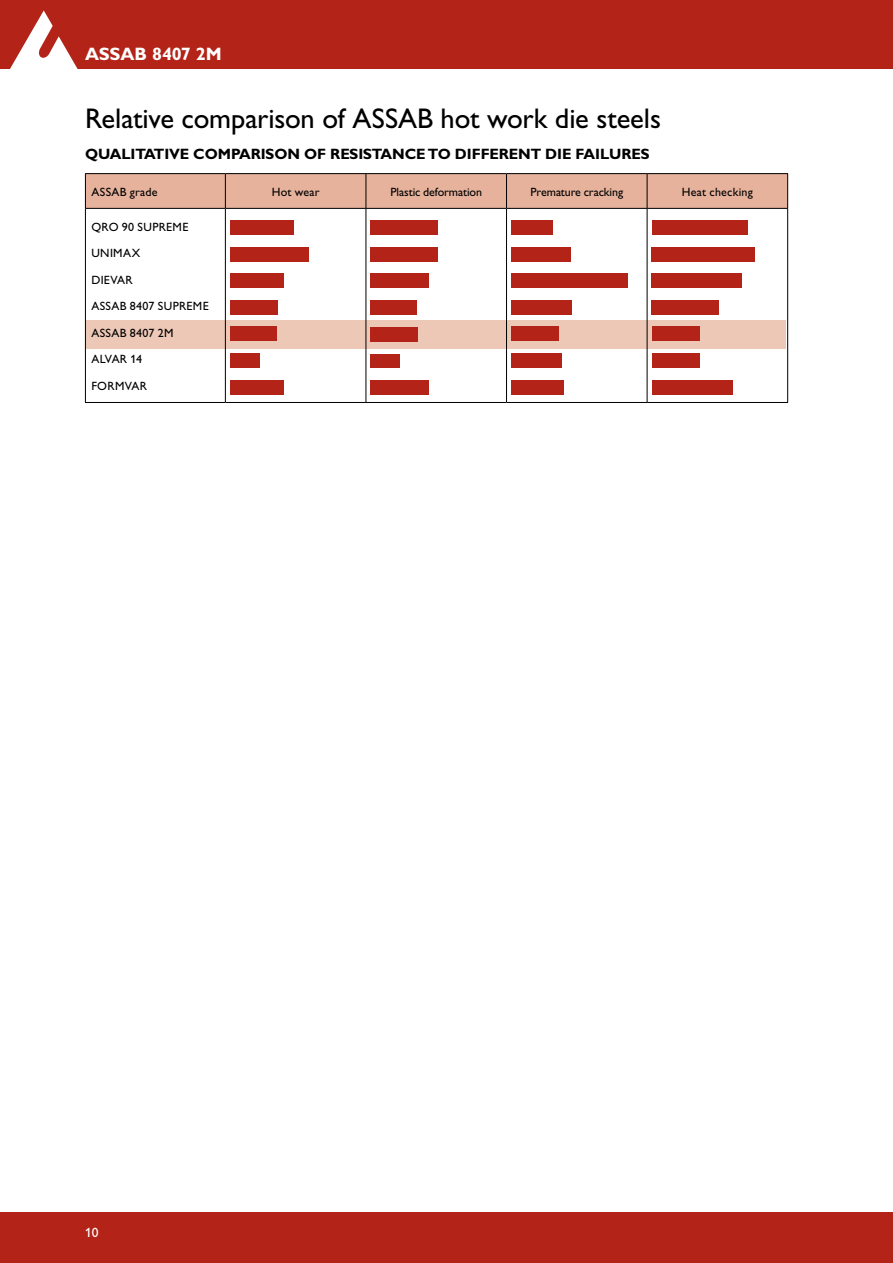
<style>
.page{position:relative;width:893px;height:1263px;background:#fff}
.page>*{position:absolute;margin:0;border:0;box-sizing:border-box;transform-origin:0 0}
.t1{font:28.5px "Assab Gill";letter-spacing:-.005em;color:#000}
.t2{font:700 18px "Assab Gill";color:#fff}
.t3{font:700 15px "Assab Gill";letter-spacing:-.005em;color:#000}
.t4{font:13.5px "Assab Gill";color:#fff}
.t5{font:12px "Assab Gill";letter-spacing:.02em;color:#000}
.t6{font:12px "Assab Gill";letter-spacing:-.005em;color:#000}
.t7{font:12px "Assab Gill";letter-spacing:-.01em;color:#000}
</style>
<div class="page">
<div style="left:0;top:1212px;width:893px;height:51px;background:#b32317"></div>
<div style="left:0;top:0;width:893px;height:68px;background:#b32317"></div>
<svg style="left:6px;top:10px;width:76px;height:59px"></svg>
<div style="left:85px;top:320px;width:701px;height:29px;background:#eec8b7"></div>
<div style="left:86px;top:174px;width:701px;height:34px;background:#e6b29c"></div>
<hr style="left:85px;top:173px;width:140px;height:1px;background:#000">
<hr style="left:85px;top:174px;width:1px;height:34px;background:#000">
<hr style="left:225px;top:173px;width:141px;height:1px;background:#000">
<hr style="left:225px;top:174px;width:1px;height:34px;background:#000">
<hr style="left:366px;top:173px;width:140px;height:1px;background:#000">
<hr style="left:366px;top:174px;width:1px;height:34px;background:#000">
<hr style="left:506px;top:173px;width:141px;height:1px;background:#000">
<hr style="left:506px;top:174px;width:1px;height:34px;background:#000">
<hr style="left:647px;top:173px;width:141px;height:1px;background:#000">
<hr style="left:647px;top:174px;width:1px;height:34px;background:#000">
<hr style="left:787px;top:174px;width:1px;height:34px;background:#000">
<hr style="left:85px;top:208px;width:140px;height:1px;background:#000">
<hr style="left:85px;top:209px;width:1px;height:193px;background:#000">
<hr style="left:225px;top:208px;width:141px;height:1px;background:#000">
<hr style="left:225px;top:209px;width:1px;height:193px;background:#000">
<hr style="left:366px;top:208px;width:140px;height:1px;background:#000">
<hr style="left:366px;top:209px;width:1px;height:193px;background:#000">
<hr style="left:506px;top:208px;width:141px;height:1px;background:#000">
<hr style="left:506px;top:209px;width:1px;height:193px;background:#000">
<hr style="left:647px;top:208px;width:141px;height:1px;background:#000">
<hr style="left:647px;top:209px;width:1px;height:193px;background:#000">
<hr style="left:787px;top:209px;width:1px;height:193px;background:#000">
<hr style="left:85px;top:402px;width:140px;height:1px;background:#000">
<hr style="left:225px;top:402px;width:141px;height:1px;background:#000">
<hr style="left:366px;top:402px;width:140px;height:1px;background:#000">
<hr style="left:506px;top:402px;width:141px;height:1px;background:#000">
<hr style="left:647px;top:402px;width:141px;height:1px;background:#000">
<div style="left:230px;top:353px;width:30px;height:15px;background:#b32317"></div>
<div style="left:370px;top:301px;width:46px;height:14px;background:#b32317"></div>
<div style="left:370px;top:274px;width:58px;height:14px;background:#b32317"></div>
<div style="left:370px;top:247px;width:67px;height:14px;background:#b32317"></div>
<div style="left:370px;top:220px;width:68px;height:15px;background:#b32317"></div>
<div style="left:370px;top:327px;width:48px;height:14px;background:#b32317"></div>
<div style="left:370px;top:354px;width:30px;height:14px;background:#b32317"></div>
<div style="left:370px;top:381px;width:58px;height:14px;background:#b32317"></div>
<div style="left:652px;top:273px;width:90px;height:15px;background:#b32317"></div>
<div style="left:652px;top:247px;width:103px;height:14px;background:#b32317"></div>
<div style="left:652px;top:300px;width:67px;height:15px;background:#b32317"></div>
<div style="left:652px;top:220px;width:95px;height:15px;background:#b32317"></div>
<div style="left:652px;top:327px;width:47px;height:14px;background:#b32317"></div>
<div style="left:652px;top:353px;width:47px;height:15px;background:#b32317"></div>
<div style="left:652px;top:381px;width:81px;height:14px;background:#b32317"></div>
<div style="left:511px;top:274px;width:117px;height:14px;background:#b32317"></div>
<div style="left:511px;top:247px;width:60px;height:14px;background:#b32317"></div>
<div style="left:511px;top:300px;width:61px;height:15px;background:#b32317"></div>
<div style="left:511px;top:220px;width:42px;height:15px;background:#b32317"></div>
<div style="left:511px;top:327px;width:48px;height:14px;background:#b32317"></div>
<div style="left:511px;top:353px;width:51px;height:15px;background:#b32317"></div>
<div style="left:511px;top:381px;width:53px;height:14px;background:#b32317"></div>
<div style="left:230px;top:273px;width:54px;height:15px;background:#b32317"></div>
<div style="left:230px;top:247px;width:78px;height:14px;background:#b32317"></div>
<div style="left:230px;top:220px;width:64px;height:15px;background:#b32317"></div>
<div style="left:230px;top:300px;width:48px;height:14px;background:#b32317"></div>
<div style="left:230px;top:327px;width:47px;height:14px;background:#b32317"></div>
<div style="left:230px;top:381px;width:54px;height:14px;background:#b32317"></div>
<h2 class="t2" style="left:85px;top:44px;width:138px">ASSAB 8407 2M</h2>
<h1 class="t1" style="left:85px;top:103px;width:577px">Relative comparison of ASSAB hot work die steels</h1>
<p class="t3" style="left:85px;top:146px;width:566px">QUALITATIVE COMPARISON OF RESISTANCE TO DIFFERENT DIE FAILURES</p>
<p class="t5" style="left:91px;top:185px;width:68px">ASSAB grade</p>
<p class="t5" style="left:272px;top:185px;width:49px">Hot wear</p>
<p class="t6" style="left:390px;top:185px;width:93px">Plastic deformation</p>
<p class="t7" style="left:530px;top:185px;width:94px">Premature cracking</p>
<p class="t5" style="left:682px;top:185px;width:73px">Heat checking</p>
<p class="t5" style="left:91px;top:220px;width:98px">QRO 90 SUPREME</p>
<p class="t5" style="left:91px;top:247px;width:50px">UNIMAX</p>
<p class="t5" style="left:91px;top:273px;width:43px">DIEVAR</p>
<p class="t5" style="left:91px;top:300px;width:119px">ASSAB 8407 SUPREME</p>
<p class="t5" style="left:91px;top:326px;width:84px">ASSAB 8407 2M</p>
<p class="t5" style="left:91px;top:353px;width:52px">ALVAR 14</p>
<p class="t5" style="left:91px;top:379px;width:57px">FORMVAR</p>
<p class="t4" style="left:85px;top:1225px;width:15px">10</p>
</div>
